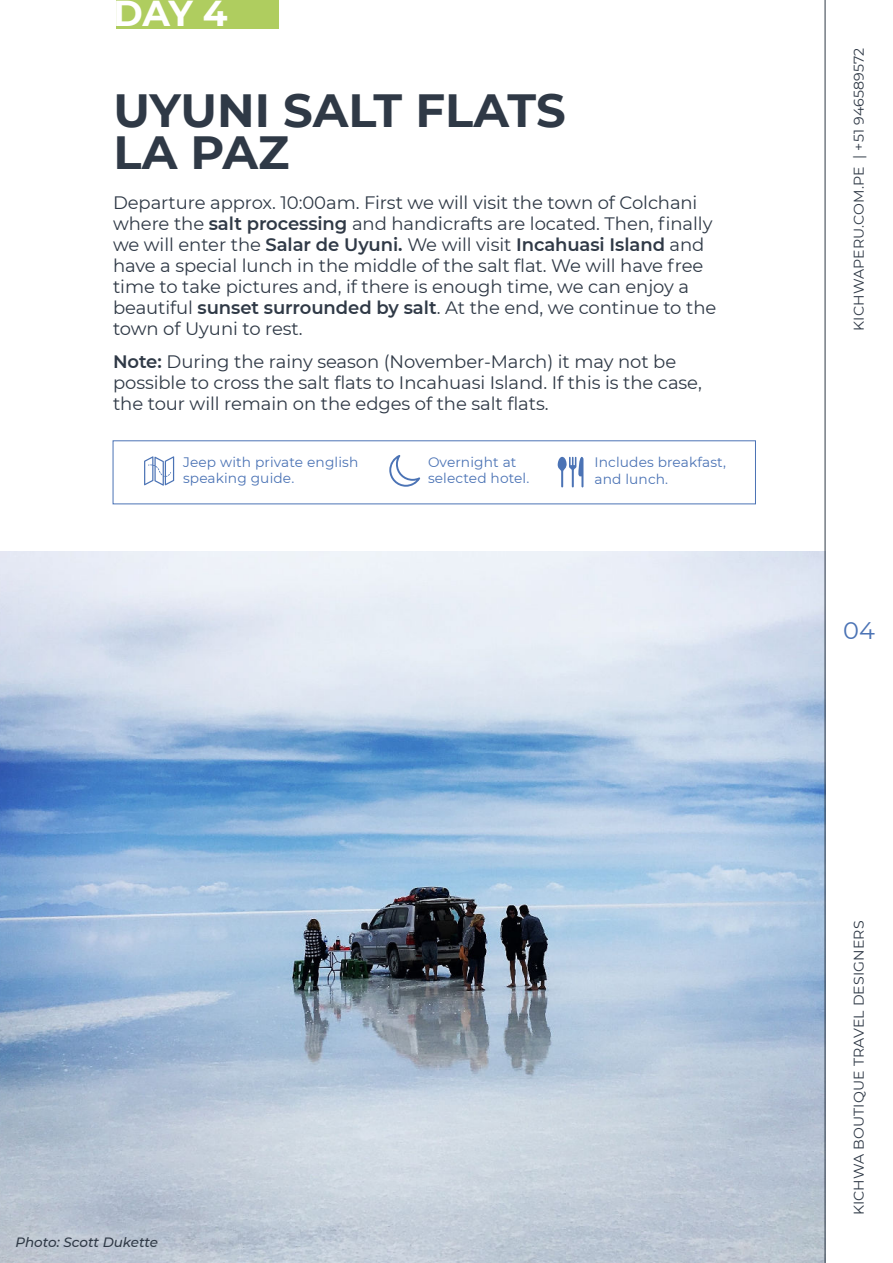
<style>
.page{position:relative;width:893px;height:1263px;background:#fff}
.page>*{position:absolute;margin:0;border:0;box-sizing:border-box;transform-origin:0 0}
.t1{font:700 46.5px/42px "Montserrat";color:#2f3946}
.t2{font:700 36px "Montserrat";color:#fff}
.t3{font:24px "Montserrat";color:#4b73b5}
.t4{font:18px/21px "Montserrat";letter-spacing:-.005em;color:#2f3946}
.t5{font:14.1px "Montserrat";letter-spacing:.01em;color:#2f3946}
.t6{font:13.8px/16.5px "Montserrat";letter-spacing:.01em;color:#4b73b5}
.t7{font:italic 500 13.5px "Montserrat";color:#2f3946}
.s1{font-weight:600}
</style>
<div class="page">
<img style="left:0;top:551px;width:825px;height:712px">
<div style="left:117px;top:0;width:162px;height:29px;background:#afcd5f"></div>
<svg style="left:144px;top:456px;width:30px;height:30px"></svg>
<div style="left:113px;top:440px;width:643px;height:64px;border:1px solid #4b73b5"></div>
<svg style="left:389px;top:455px;width:31px;height:32px"></svg>
<svg style="left:557px;top:457px;width:26px;height:30px"></svg>
<hr style="left:825px;top:0;width:1px;height:1263px;background:#2f3946">
<h2 class="t2" style="left:113px;top:-8px;width:116px">DAY 4</h2>
<h1 class="t1" style="left:113px;top:90px;width:454px">UYUNI SALT FLATS<br>LA PAZ</h1>
<p class="t4" style="left:113px;top:192px;width:605px">Departure approx. 10:00am. First we will visit the town of Colchani where the <span class="s1">salt processing</span> and handicrafts are located. Then, finally we will enter the <span class="s1">Salar de Uyuni.</span> We will visit <span class="s1">Incahuasi Island</span> and have a special lunch in the middle of the salt flat. We will have free time to take pictures and, if there is enough time, we can enjoy a beautiful <span class="s1">sunset surrounded by salt</span>. At the end, we continue to the town of Uyuni to rest.</p>
<p class="t4" style="left:113px;top:351px;width:590px"><span class="s1">Note:</span> During the rainy season (November-March) it may not be possible to cross the salt flats to Incahuasi Island. If this is the case, the tour will remain on the edges of the salt flats.</p>
<p class="t6" style="left:183px;top:453px;width:177px">Jeep with private english speaking guide.</p>
<p class="t6" style="left:428px;top:453px;width:103px">Overnight at selected hotel.</p>
<p class="t6" style="left:594px;top:454px;width:133px">Includes breakfast, and lunch.</p>
<p class="t7" style="left:15px;top:1237px;width:144px">Photo: Scott Dukette</p>
<p class="t5" style="left:853px;top:331px;width:284px;rotate:-90deg">KICHWAPERU.COM.PE | +51 946589572</p>
<h3 class="t3" style="left:843px;top:621px;width:33px">04</h3>
<p class="t5" style="left:853px;top:1215px;width:296px;rotate:-90deg">KICHWA BOUTIQUE TRAVEL DESIGNERS</p>
</div>
